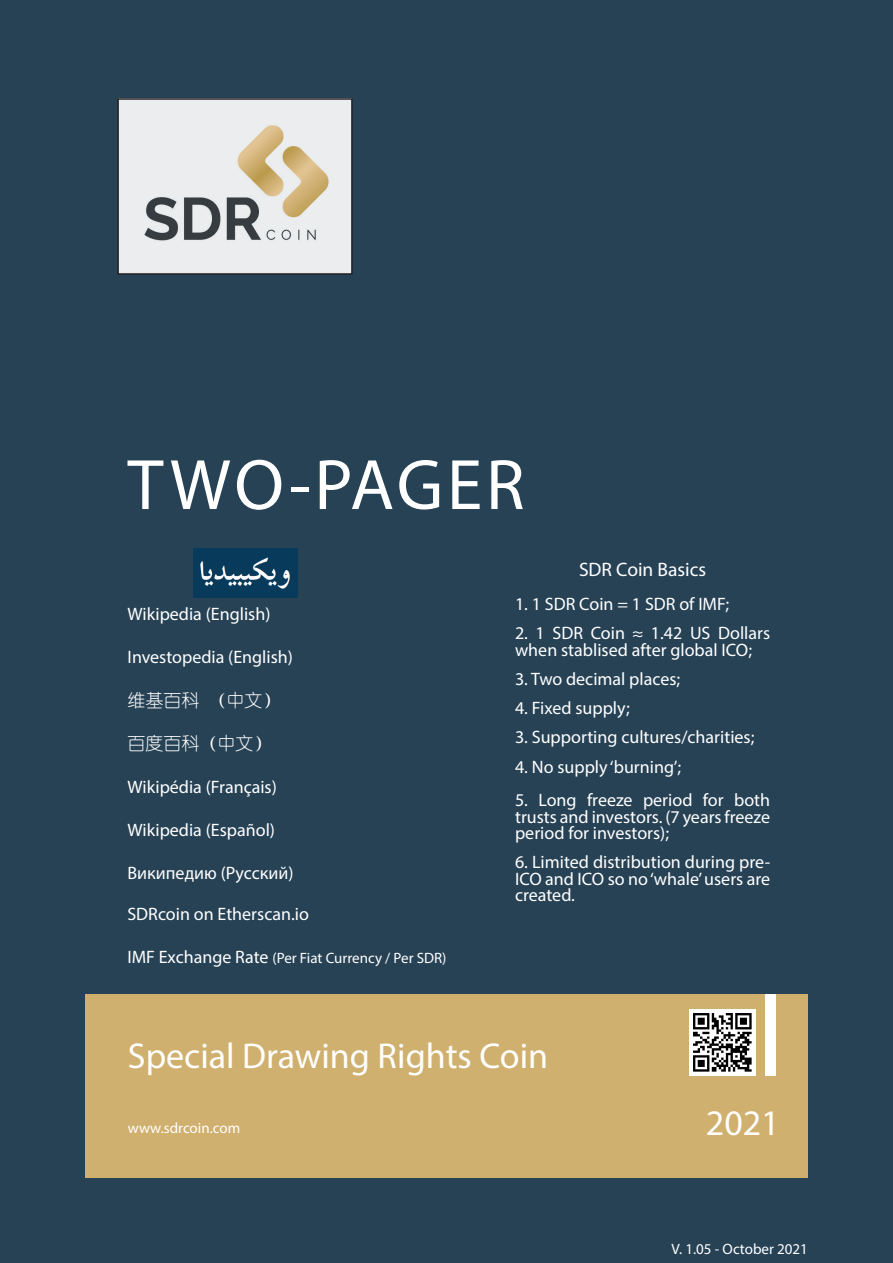
<style>
.page{position:relative;width:893px;height:1263px;background:#274255}
.page>*{position:absolute;margin:0;border:0;box-sizing:border-box;transform-origin:0 0}
.t1{font:72px "Myriad Pro";letter-spacing:.05em;color:#fff}
.t2{font:36px "Myriad Pro";color:#fff}
.t3{font:19.5px "Myriad Pro";color:#fff}
.t4{font:18px/16.5px "Myriad Pro";color:#fff;text-align:justify}
.t5{font:18px "You Yuan";color:#fff}
.t6{font:15px "Myriad Pro";color:#fff}
.s1{font-size:18px}
</style>
<div class="page">
<div style="left:85px;top:994px;width:723px;height:184px;background:#d0b06e"></div>
<div style="left:765px;top:994px;width:10px;height:81px;background:#fff"></div>
<img style="left:120px;top:101px;width:230px;height:171px">
<div style="left:117px;top:98px;width:236px;height:177px;border:2px solid #231f20"></div>
<img style="left:690px;top:1009px;width:66px;height:66px">
<img style="left:193px;top:548px;width:105px;height:50px">
<h1 class="t1" style="left:128px;top:440px;width:399px">TWO-PAGER</h1>
<p class="t4" style="left:128px;top:605px;width:144px">Wikipedia (English)</p>
<p class="t4" style="left:128px;top:648px;width:167px">Investopedia (English)</p>
<p class="t5" style="left:128px;top:691px;width:155px">维基百科 （中文）</p>
<p class="t5" style="left:128px;top:734px;width:146px">百度百科（中文）</p>
<p class="t4" style="left:128px;top:778px;width:151px">Wikipédia (Français)</p>
<p class="t4" style="left:128px;top:821px;width:149px">Wikipedia (Español)</p>
<p class="t4" style="left:128px;top:864px;width:167px">Википедию (Русский)</p>
<p class="t4" style="left:127px;top:905px;width:183px">SDRcoin on Etherscan.io</p>
<p class="t6" style="left:127px;top:949px;width:321px"><span class="s1">IMF Exchange Rate</span> (Per Fiat Currency / Per SDR)</p>
<p class="t3" style="left:579px;top:558px;width:129px">SDR Coin Basics</p>
<p class="t4" style="left:515px;top:595px;width:216px">1. 1 SDR Coin = 1 SDR of IMF;</p>
<p class="t4" style="left:515px;top:624px;width:257px">2. 1 SDR Coin ≈ 1.42 US Dollars when stablised after global ICO;</p>
<p class="t4" style="left:515px;top:670px;width:167px">3. Two decimal places;</p>
<p class="t4" style="left:515px;top:699px;width:116px">4. Fixed supply;</p>
<p class="t4" style="left:515px;top:729px;width:241px">3. Supporting cultures/charities;</p>
<p class="t4" style="left:515px;top:758px;width:168px">4. No supply ‘burning’;</p>
<p class="t4" style="left:515px;top:792px;width:257px">5. Long freeze period for both trusts and investors. (7 years freeze period for investors);</p>
<p class="t4" style="left:515px;top:854px;width:257px">6. Limited distribution during pre-ICO and ICO so no ‘whale’ users are created.</p>
<h2 class="t2" style="left:128px;top:1034px;width:422px">Special Drawing Rights Coin</h2>
<p class="t6" style="left:128px;top:1118px;width:114px">www.sdrcoin.com</p>
<h2 class="t2" style="left:706px;top:1101px;width:75px">2021</h2>
<p class="t6" style="left:672px;top:1240px;width:138px">V. 1.05 - October 2021</p>
</div>
